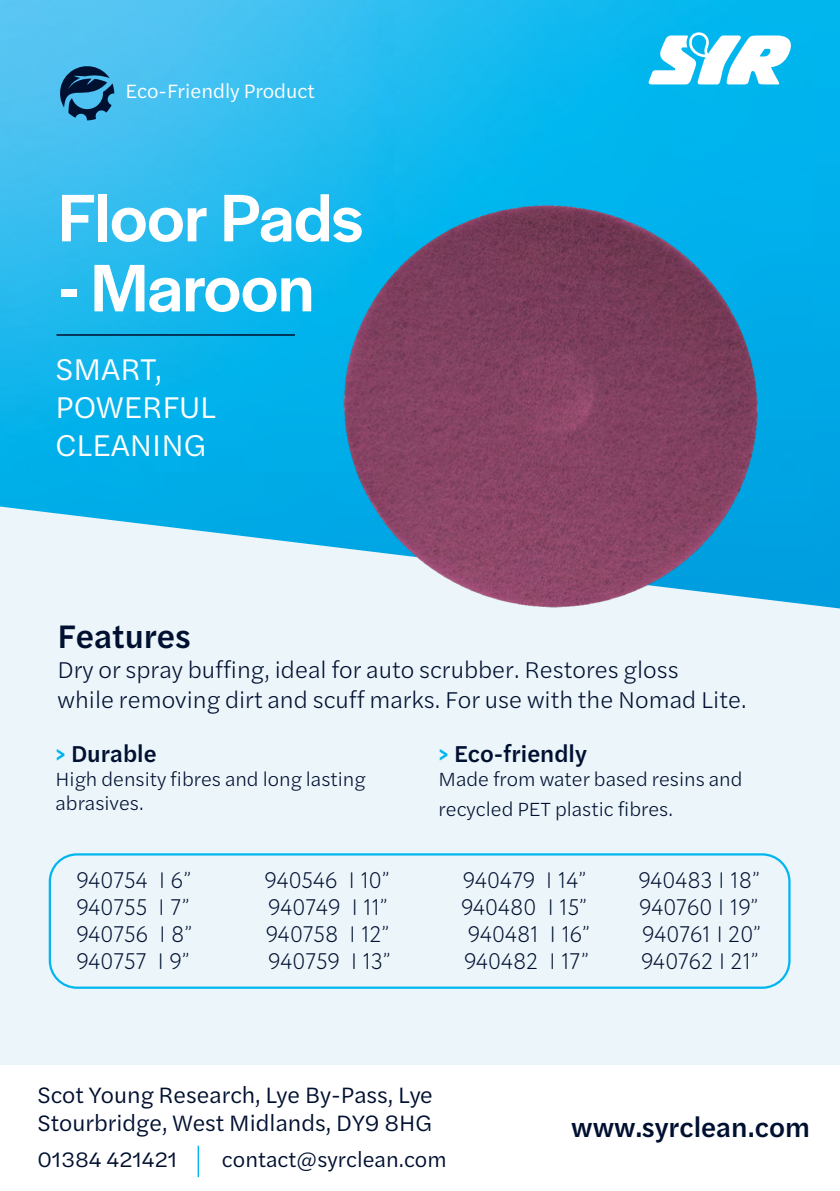
<style>
.page{position:relative;width:840px;height:1191px;background:#fff}
.page>*{position:absolute;margin:0;border:0;box-sizing:border-box;transform-origin:0 0}
.t1{font:500 70px "Halyard Display";color:#fff}
.t2{font:500 34px "Halyard Text";color:#001030}
.t3{font:31.4px/38px "Halyard Text";color:#fff}
.t4{font:500 28px "Halyard Text";color:#001030}
.t5{font:300 24px "Halyard Text";color:#001030}
.t6{font:500 24px "Halyard Text";color:#001030}
.t7{font:23.4px/28px "Halyard Text";color:#001030}
.t8{font:300 22.4px "Circe Rounded";color:#001030}
.t9{font:22px "Halyard Text";color:#001030}
.t10{font:20.2px "Halyard Text";color:#fff}
.t11{font:300 20px/24px "Halyard Text";color:#001030}
.s1{color:#00b6ef}
</style>
<div class="page">
<img style="left:0;top:0;width:839px;height:506px">
<svg style="left:648px;top:32px;width:142px;height:52px"></svg>
<div style="left:0;top:506px;width:839px;height:559px;background:#ecf5fa"></div>
<hr style="left:197px;top:1145px;width:2px;height:32px;background:#00b6ef">
<hr style="left:56px;top:334px;width:239px;height:2px;background:#001030">
<div style="left:49px;top:853px;width:741px;height:135px;border:2px solid #00b6ef;border-radius:27px"></div>
<svg style="left:56px;top:63px;width:58px;height:57px"></svg>
<img style="left:286px;top:159px;width:507px;height:506px">
<p class="t10" style="left:125px;top:77px;width:191px">Eco-Friendly Product</p>
<p class="t1" style="left:58px;top:168px;width:306px">Floor Pads</p>
<p class="t1" style="left:58px;top:238px;width:257px">- Maroon</p>
<p class="t3" style="left:55px;top:348px;width:108px">SMART,</p>
<p class="t3" style="left:55px;top:386px;width:162px">POWERFUL<br>CLEANING</p>
<p class="t2" style="left:58px;top:612px;width:135px">Features</p>
<p class="t5" style="left:58px;top:653px;width:622px">Dry or spray buffing, ideal for auto scrubber. Restores gloss</p>
<p class="t5" style="left:58px;top:683px;width:690px">while removing dirt and scuff marks. For use with the Nomad Lite.</p>
<p class="t6" style="left:55px;top:736px;width:102px"><span class="s1">&gt;</span> Durable</p>
<p class="t11" style="left:55px;top:766px;width:311px">High density fibres and long lasting abrasives.</p>
<p class="t6" style="left:438px;top:736px;width:150px"><span class="s1">&gt;</span> Eco-friendly</p>
<p class="t11" style="left:438px;top:763px;width:305px;line-height:29.8px">Made from water based resins and recycled PET plastic fibres.</p>
<p class="t8" style="left:76px;top:867px;width:116px">940754 | 6”</p>
<p class="t8" style="left:264px;top:867px;width:127px">940546 | 10”</p>
<p class="t8" style="left:462px;top:867px;width:125px">940479 | 14”</p>
<p class="t8" style="left:638px;top:867px;width:123px">940483 | 18”</p>
<p class="t8" style="left:76px;top:894px;width:115px">940755 | 7”</p>
<p class="t8" style="left:268px;top:894px;width:121px">940749 | 11”</p>
<p class="t8" style="left:461px;top:894px;width:128px">940480 | 15”</p>
<p class="t8" style="left:638px;top:894px;width:121px">940760 | 19”</p>
<p class="t8" style="left:76px;top:921px;width:118px">940756 | 8”</p>
<p class="t8" style="left:265px;top:921px;width:125px">940758 | 12”</p>
<p class="t8" style="left:467px;top:921px;width:124px">940481 | 16”</p>
<p class="t8" style="left:642px;top:921px;width:120px">940761 | 20”</p>
<p class="t8" style="left:76px;top:948px;width:115px">940757 | 9”</p>
<p class="t8" style="left:268px;top:948px;width:124px">940759 | 13”</p>
<p class="t8" style="left:464px;top:948px;width:127px">940482 | 17”</p>
<p class="t8" style="left:640px;top:948px;width:119px">940762 | 21”</p>
<p class="t7" style="left:37px;top:1079px;width:396px">Scot Young Research, Lye By-Pass, Lye<br>Stourbridge, West Midlands, DY9 8HG</p>
<p class="t9" style="left:37px;top:1144px;width:141px">01384 421421</p>
<p class="t9" style="left:222px;top:1144px;width:226px">contact@syrclean.com</p>
<p class="t4" style="left:571px;top:1107px;width:240px">www.syrclean.com</p>
</div>
